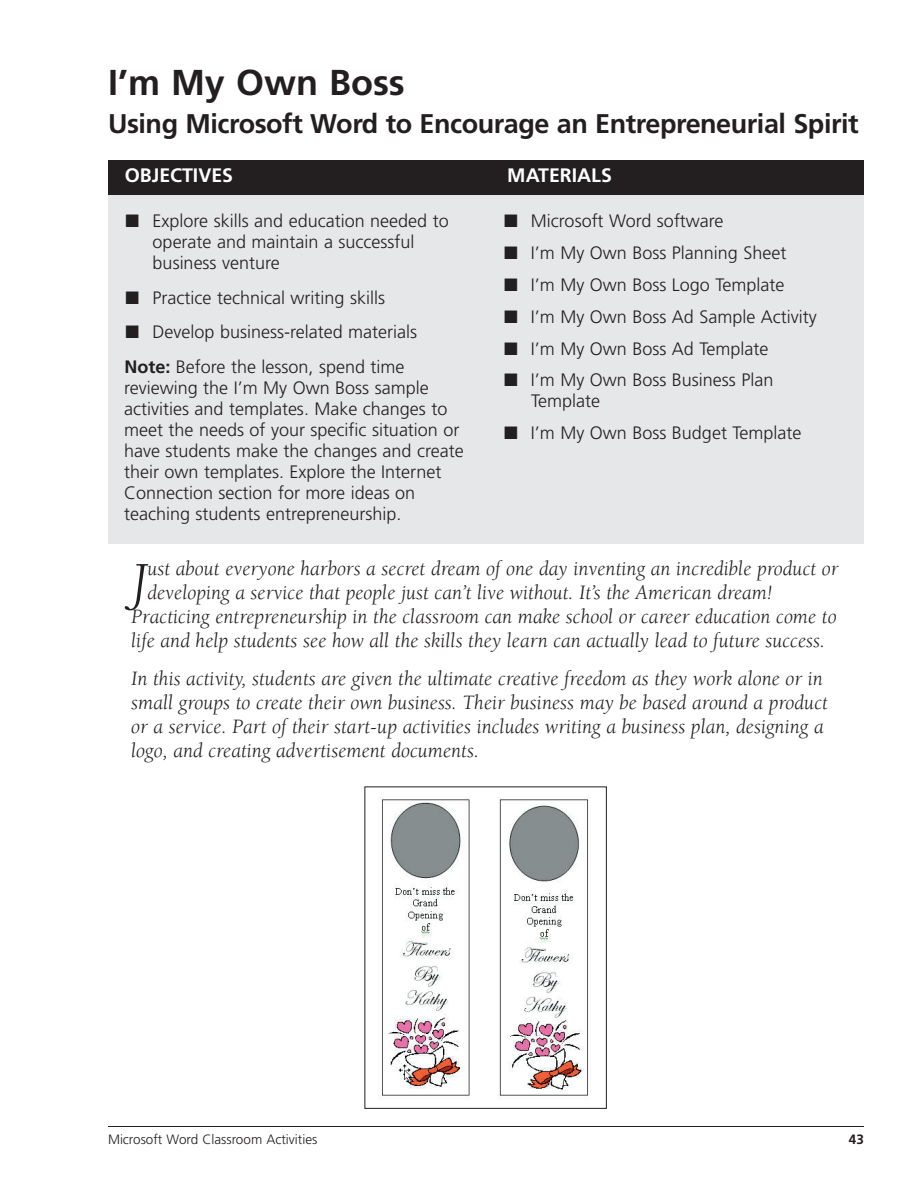
<style>
.page{position:relative;width:918px;height:1188px;background:#fff}
.page>*{position:absolute;margin:0;border:0;box-sizing:border-box;transform-origin:0 0}
.t1{font:italic 55.05px "Berkeley";color:#231f20}
.t2{font:700 36px "Frutiger";color:#231f20}
.t3{font:700 27px "Frutiger";letter-spacing:-.015em;color:#231f20}
.t4{font:italic 21px/24px "Berkeley";color:#231f20}
.t5{font:700 19.5px "Frutiger";color:#fff}
.t6{font:300 18px/21px "Frutiger";color:#231f20}
.t7{font:300 13.5px "Frutiger";color:#231f20}
.t8{font:700 13.5px "Frutiger";color:#231f20}
.s1{font-weight:700}
</style>
<div class="page">
<hr style="left:108px;top:1126px;width:756px;height:1px;background:#231f20">
<div style="left:108px;top:160px;width:756px;height:384px;background:#e6e7e9"></div>
<div style="left:108px;top:160px;width:756px;height:34px;background:#231f20"></div>
<img style="left:380px;top:798px;width:209px;height:301px">
<div style="left:364px;top:786px;width:243px;height:323px;border:1px solid #231f20"></div>
<h2 class="t2" style="left:108px;top:68px;width:298px">I’m My Own Boss</h2>
<h3 class="t3" style="left:108px;top:113px;width:752px">Using Microsoft Word to Encourage an Entrepreneurial Spirit</h3>
<p class="t5" style="left:125px;top:168px;width:110px">OBJECTIVES</p>
<p class="t5" style="left:507px;top:168px;width:106px">MATERIALS</p>
<p class="t6" style="left:153px;top:212px;width:298px;text-indent:-27px">■ Explore skills and education needed to operate and maintain a successful business venture</p>
<p class="t6" style="left:126px;top:288px;width:261px">■ Practice technical writing skills</p>
<p class="t6" style="left:124px;top:316px;width:294px;line-height:34.5px">■ Develop business-related materials<br><span class="s1">Note:</span> Before the lesson, spend time</p>
<p class="t6" style="left:124px;top:378px;width:341px">reviewing the I’m My Own Boss sample activities and templates. Make changes to meet the needs of your specific situation or have students make the changes and create their own templates. Explore the Internet Connection section for more ideas on teaching students entrepreneurship.</p>
<p class="t6" style="left:504px;top:212px;width:221px">■ Microsoft Word software</p>
<p class="t6" style="left:504px;top:244px;width:284px">■ I’m My Own Boss Planning Sheet</p>
<p class="t6" style="left:504px;top:276px;width:282px">■ I’m My Own Boss Logo Template</p>
<p class="t6" style="left:504px;top:307px;width:314px">■ I’m My Own Boss Ad Sample Activity</p>
<p class="t6" style="left:504px;top:339px;width:266px">■ I’m My Own Boss Ad Template</p>
<p class="t6" style="left:531px;top:371px;width:244px;text-indent:-27px">■ I’m My Own Boss Business Plan<br>Template</p>
<p class="t6" style="left:504px;top:424px;width:299px">■ I’m My Own Boss Budget Template</p>
<h1 class="t1" style="left:131px;top:560px;width:18px">J</h1>
<p class="t4" style="left:147px;top:558px;width:693px">ust about everyone harbors a secret dream of one day inventing an incredible product or</p>
<p class="t4" style="left:147px;top:582px;width:626px">developing a service that people just can’t live without. It’s the American dream!</p>
<p class="t4" style="left:131px;top:606px;width:707px">Practicing entrepreneurship in the classroom can make school or career education come to</p>
<p class="t4" style="left:131px;top:630px;width:696px">life and help students see how all the skills they learn can actually lead to future success.</p>
<p class="t4" style="left:131px;top:668px;width:698px">In this activity, students are given the ultimate creative freedom as they work alone or in small groups to create their own business. Their business may be based around a product or a service. Part of their start-up activities includes writing a business plan, designing a logo, and creating advertisement documents.</p>
<p class="t7" style="left:108px;top:1134px;width:211px">Microsoft Word Classroom Activities</p>
<p class="t8" style="left:849px;top:1134px;width:17px">43</p>
</div>
